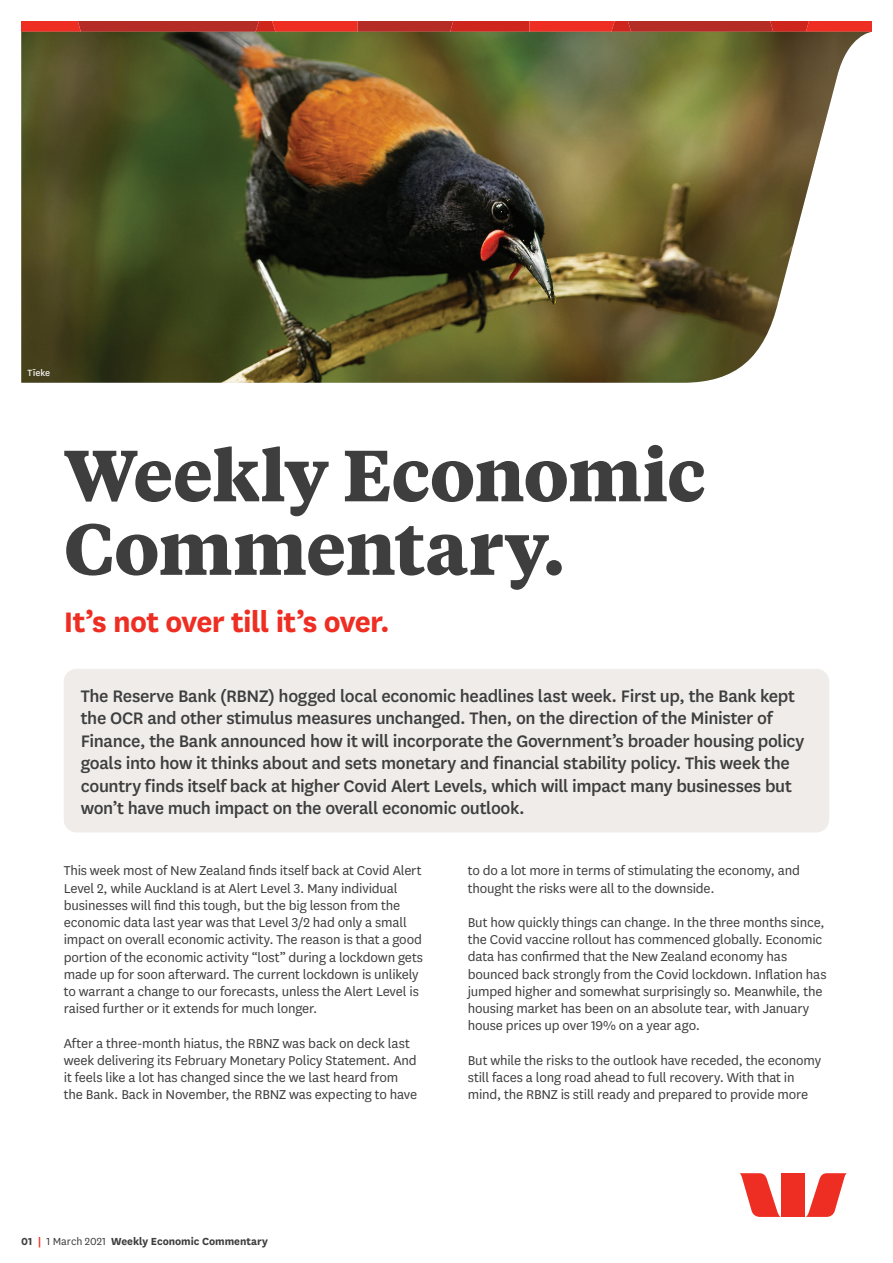
<style>
.page{position:relative;width:893px;height:1263px;background:#fff}
.page>*{position:absolute;margin:0;border:0;box-sizing:border-box;transform-origin:0 0}
.t1{font:700 72px/73.5px "Tiempos Text";letter-spacing:-.015em;color:#3e3e3f}
.t2{font:700 33px "National LF";letter-spacing:-.02em;color:#ee2e22}
.t3{font:500 19.5px/22.5px "National LF";letter-spacing:-.02em;color:#3e3e3f}
.t4{font:15px/17.2px "National LF";letter-spacing:-.01em;color:#3e3e3f}
.t5{font:700 12px "National LF";letter-spacing:-.005em;color:#3e3e3f}
.t6{font:10.5px "National LF";letter-spacing:-.005em;color:#fff}
.s1{color:#ee2e22}
.s2{font-weight:400}
</style>
<div class="page">
<svg style="left:739px;top:1173px;width:42px;height:44px"></svg>
<svg style="left:806px;top:1173px;width:41px;height:44px"></svg>
<div style="left:782px;top:1173px;width:23px;height:44px;background:#ee2e22"></div>
<div style="left:64px;top:669px;width:765px;height:163px;background:#f0ece9;border-radius:13px"></div>
<svg style="left:21px;top:21px;width:851px;height:11px"></svg>
<img style="left:21px;top:32px;width:850px;height:351px">
<p class="t6" style="left:28px;top:366px;width:24px">Tīeke</p>
<h1 class="t1" style="left:64px;top:435px;width:644px">Weekly Economic<br>Commentary.</h1>
<h2 class="t2" style="left:64px;top:599px;width:327px">It’s not over till it’s over.</h2>
<p class="t3" style="left:81px;top:683px;width:725px">The Reserve Bank (RBNZ) hogged local economic headlines last week. First up, the Bank kept the OCR and other stimulus measures unchanged. Then, on the direction of the Minister of Finance, the Bank announced how it will incorporate the Government’s broader housing policy goals into how it thinks about and sets monetary and financial stability policy. This week the country finds itself back at higher Covid Alert Levels, which will impact many businesses but won’t have much impact on the overall economic outlook.</p>
<p class="t4" style="left:64px;top:861px;width:361px">This week most of New Zealand finds itself back at Covid Alert Level 2, while Auckland is at Alert Level 3. Many individual businesses will find this tough, but the big lesson from the economic data last year was that Level 3/2 had only a small impact on overall economic activity. The reason is that a good portion of the economic activity “lost” during a lockdown gets made up for soon afterward. The current lockdown is unlikely to warrant a change to our forecasts, unless the Alert Level is raised further or it extends for much longer.</p>
<p class="t4" style="left:64px;top:1034px;width:355px">After a three-month hiatus, the RBNZ was back on deck last week delivering its February Monetary Policy Statement. And it feels like a lot has changed since the we last heard from the Bank. Back in November, the RBNZ was expecting to have</p>
<p class="t4" style="left:468px;top:861px;width:334px">to do a lot more in terms of stimulating the economy, and thought the risks were all to the downside.</p>
<p class="t4" style="left:468px;top:913px;width:360px">But how quickly things can change. In the three months since, the Covid vaccine rollout has commenced globally. Economic data has confirmed that the New Zealand economy has bounced back strongly from the Covid lockdown. Inflation has jumped higher and somewhat surprisingly so. Meanwhile, the housing market has been on an absolute tear, with January house prices up over 19% on a year ago.</p>
<p class="t4" style="left:468px;top:1051px;width:355px">But while the risks to the outlook have receded, the economy still faces a long road ahead to full recovery. With that in mind, the RBNZ is still ready and prepared to provide more</p>
<p class="t5" style="left:21px;top:1233px;width:248px">01 <span class="s1">|</span> <span class="s2">1 March 2021</span> Weekly Economic Commentary</p>
</div>
